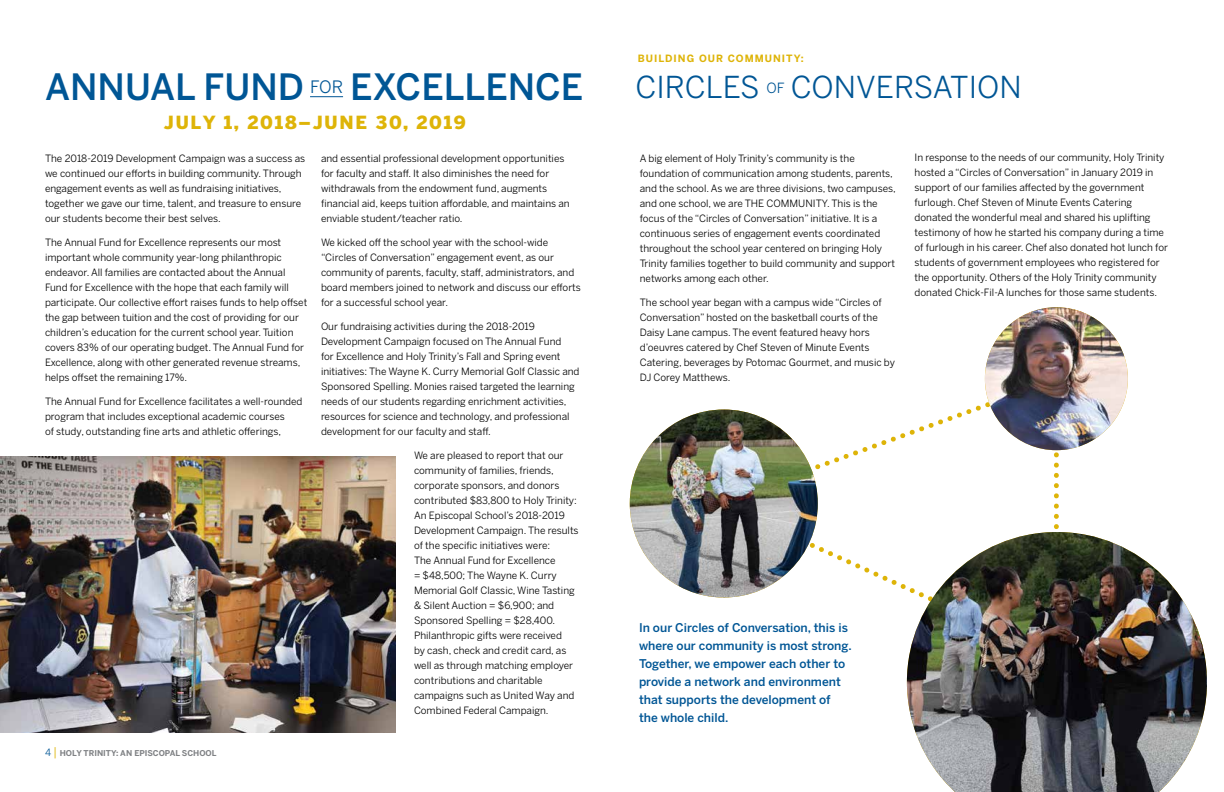
<style>
.page{position:relative;width:1224px;height:792px;background:#fff}
.page>*{position:absolute;margin:0;border:0;box-sizing:border-box;transform-origin:0 0}
.t1{font:500 36px "Benton Sans";color:#005695}
.t2{font:30px "Benton Sans";color:#005695}
.t3{font:900 18px "Benton Sans";letter-spacing:.1em;color:#deb408}
.t4{font:500 12px/18px "Benton Sans";color:#005695}
.t5{font:10px/15px "Benton Sans";color:#000}
.t6{font:700 10px "Benton Sans";letter-spacing:.1em;color:#deb408}
.t7{font:700 8px "Benton Sans";color:#808285}
.s1{font-weight:400;font-size:10px;color:#005695}
.s2{font-weight:400;font-size:12px;color:#deb408}
</style>
<div class="page">
<hr style="left:310px;top:96px;width:33px;height:1px;background:#005695">
<svg style="left:798px;top:514px;width:256px;height:75px"></svg>
<svg style="left:1054px;top:504px;width:5px;height:25px"></svg>
<svg style="left:726px;top:375px;width:335px;height:129px"></svg>
<img style="left:630px;top:410px;width:188px;height:188px;border-radius:94px">
<img style="left:907px;top:532px;width:300px;height:260px">
<img style="left:985px;top:307px;width:143px;height:143px;border-radius:71px">
<img style="left:0;top:457px;width:396px;height:276px">
<h1 class="t1" style="left:45px;top:65px;width:540px">ANNUAL FUND <sup>FOR</sup> EXCELLENCE</h1>
<h3 class="t3" style="left:164px;top:111px;width:304px">JULY 1, 2018–JUNE 30, 2019</h3>
<p class="t5" style="left:321px;top:151px;width:250px">and essential professional development opportunities for faculty and staff. It also diminishes the need for withdrawals from the endowment fund, augments financial aid, keeps tuition affordable, and maintains an enviable student/teacher ratio.</p>
<p class="t5" style="left:321px;top:235px;width:261px">We kicked off the school year with the school-wide “Circles of Conversation” engagement event, as our community of parents, faculty, staff, administrators, and board members joined to network and discuss our efforts for a successful school year.</p>
<p class="t5" style="left:321px;top:319px;width:260px">Our fundraising activities during the 2018-2019<br>Development Campaign focused on The Annual Fund<br>for Excellence and Holy Trinity’s Fall and Spring event initiatives: The Wayne K. Curry Memorial Golf Classic and Sponsored Spelling. Monies raised targeted the learning needs of our students regarding enrichment activities, resources for science and technology, and professional development for our faculty and staff.</p>
<p class="t5" style="left:414px;top:448px;width:166px">We are pleased to report that our community of families, friends, corporate sponsors, and donors contributed $83,800 to Holy Trinity:<br>An Episcopal School’s 2018-2019<br>Development Campaign. The results of the specific initiatives were:<br>The Annual Fund for Excellence<br>= $48,500; The Wayne K. Curry<br>Memorial Golf Classic, Wine Tasting &amp; Silent Auction = $6,900; and<br>Sponsored Spelling = $28,400.<br>Philanthropic gifts were received<br>by cash, check and credit card, as well as through matching employer contributions and charitable campaigns such as United Way and<br>Combined Federal Campaign.</p>
<p class="t5" style="left:45px;top:151px;width:262px">The 2018-2019 Development Campaign was a success as we continued our efforts in building community. Through engagement events as well as fundraising initiatives, together we gave our time, talent, and treasure to ensure our students become their best selves.</p>
<p class="t5" style="left:45px;top:235px;width:264px">The Annual Fund for Excellence represents our most important whole community year-long philanthropic endeavor. All families are contacted about the Annual Fund for Excellence with the hope that each family will participate. Our collective effort raises funds to help offset the gap between tuition and the cost of providing for our children’s education for the current school year. Tuition covers 83% of our operating budget. The Annual Fund for Excellence, along with other generated revenue streams, helps offset the remaining 17%.</p>
<p class="t5" style="left:45px;top:394px;width:259px">The Annual Fund for Excellence facilitates a well-rounded program that includes exceptional academic courses<br>of study, outstanding fine arts and athletic offerings,</p>
<p class="t7" style="left:45px;top:749px;width:173px"><span class="s1">4</span> <span class="s2">|</span> HOLY TRINITY: AN EPISCOPAL SCHOOL</p>
<p class="t6" style="left:638px;top:52px;width:167px">BUILDING OUR COMMUNITY:</p>
<h2 class="t2" style="left:636px;top:69px;width:388px">CIRCLES <sup>OF</sup> CONVERSATION</h2>
<p class="t5" style="left:640px;top:151px;width:257px">A big element of Holy Trinity’s community is the foundation of communication among students, parents, and the school. As we are three divisions, two campuses, and one school, we are THE COMMUNITY. This is the focus of the “Circles of Conversation” initiative. It is a continuous series of engagement events coordinated throughout the school year centered on bringing Holy Trinity families together to build community and support networks among each other.</p>
<p class="t5" style="left:640px;top:295px;width:257px">The school year began with a campus wide “Circles of Conversation” hosted on the basketball courts of the Daisy Lane campus. The event featured heavy hors d’oeuvres catered by Chef Steven of Minute Events Catering, beverages by Potomac Gourmet, and music by DJ Corey Matthews.</p>
<p class="t5" style="left:915px;top:150px;width:255px">In response to the needs of our community, Holy Trinity hosted a “Circles of Conversation” in January 2019 in support of our families affected by the government furlough. Chef Steven of Minute Events Catering donated the wonderful meal and shared his uplifting testimony of how he started his company during a time of furlough in his career. Chef also donated hot lunch for students of government employees who registered for the opportunity. Others of the Holy Trinity community donated Chick-Fil-A lunches for those same students.</p>
<p class="t4" style="left:639px;top:618px;width:214px">In our Circles of Conversation, this is where our community is most strong.<br>Together, we empower each other to provide a network and environment that supports the development of the whole child.</p>
</div>
